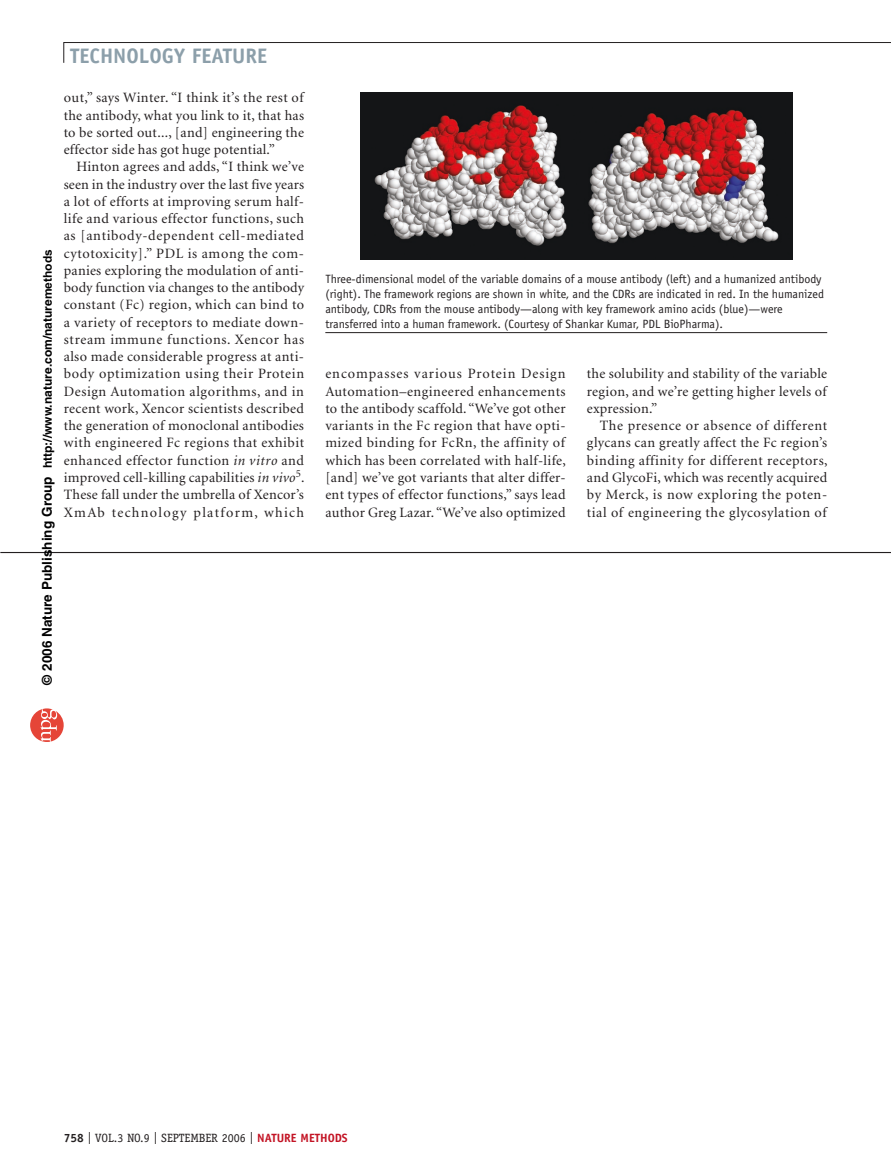
<style>
.page{position:relative;width:891px;height:1175px;background:#fff}
.page>*{position:absolute;margin:0;border:0;box-sizing:border-box;transform-origin:0 0}
.t1{font:700 21px "Officina Sans";color:#8c9faa}
.t2{font:14.25px/17.2px "Minion";letter-spacing:.02em;color:#231f20;text-align:justify}
.t3{font:12px/15px "Officina Sans";color:#231f20}
.t4{font:700 12px "Helvetica";color:#000}
.t5{font:12px "Officina Serif";color:#231f20}
.s1{font-size:13.5px}
.s2{font-family:"Helvetica Bold 2";font-weight:400;font-size:13.5px}
.s3{font-family:"Arial"}
.s4{font-style:italic}
.s5{font-family:"Officina Sans";font-weight:700}
.s6{font-family:"Officina Sans";font-weight:700;color:#c31324}
</style>
<div class="page">
<svg style="left:63px;top:42px;width:828px;height:21px"></svg>
<hr style="left:0;top:552px;width:891px;height:1px;background:#231f20">
<img style="left:360px;top:92px;width:432px;height:167px">
<hr style="left:325px;top:332px;width:502px;height:1px;background:#231f20">
<svg style="left:30px;top:708px;width:34px;height:34px"></svg>
<p class="t4" style="left:40px;top:685px;width:437px;rotate:-90deg"><span class="s1">© 200</span><span class="s2">6</span> <span class="s1">Nature Publishing Group</span> http://www.nature.com/nature<span class="s3">methods</span></p>
<h1 class="t1" style="left:70px;top:48px;width:199px">TECHNOLOGY FEATURE</h1>
<p class="t2" style="left:64px;top:90px;width:242px">out,” says Winter. “I think it’s the rest of the antibody, what you link to it, that has to be sorted out..., [and] engineering the effector side has got huge potential.”</p>
<p class="t2" style="left:64px;top:159px;width:242px;text-indent:13px">Hinton agrees and adds, “I think we’ve seen in the industry over the last five years a lot of efforts at improving serum half&shy;life and various effector functions, such as [antibody-dependent cell-mediated cytotoxicity].” PDL is among the com&shy;panies exploring the modulation of anti&shy;body function via changes to the antibody constant (Fc) region, which can bind to a variety of receptors to mediate down&shy;stream immune functions. Xencor has also made considerable progress at anti&shy;body optimization using their Protein Design Automation algorithms, and in recent work, Xencor scientists described the generation of monoclonal antibodies with engineered Fc regions that exhibit enhanced effector function <span class="s4">in vitro</span> and improved cell-killing capabilities <span class="s4">in vivo</span><sup>5</sup>.<br>These fall under the umbrella of Xencor’s XmAb technology platform, which</p>
<p class="t3" style="left:325px;top:272px;width:500px">Three-dimensional model of the variable domains of a mouse antibody (left) and a humanized antibody (right). The framework regions are shown in white, and the CDRs are indicated in red. In the humanized antibody, CDRs from the mouse antibody—along with key framework amino acids (blue)—were transferred into a human framework. (Courtesy of Shankar Kumar, PDL BioPharma).</p>
<p class="t2" style="left:325px;top:366px;width:242px">encompasses various Protein Design Automation–engineered enhancements to the antibody scaffold. “We’ve got other variants in the Fc region that have opti&shy;mized binding for FcRn, the affinity of which has been correlated with half-life, [and] we’ve got variants that alter differ&shy;ent types of effector functions,” says lead author Greg Lazar. “We’ve also optimized</p>
<p class="t2" style="left:587px;top:366px;width:242px">the solubility and stability of the variable region, and we’re getting higher levels of expression.”</p>
<p class="t2" style="left:587px;top:418px;width:242px;text-indent:13px">The presence or absence of different glycans can greatly affect the Fc region’s binding affinity for different receptors, and GlycoFi, which was recently acquired by Merck, is now exploring the poten&shy;tial of engineering the glycosylation of</p>
<p class="t5" style="left:64px;top:1133px;width:285px"><span class="s5">758</span> | VOL.3 NO.9 | SEPTEMBER 2006 | <span class="s6">NATURE METHODS</span></p>
</div>
